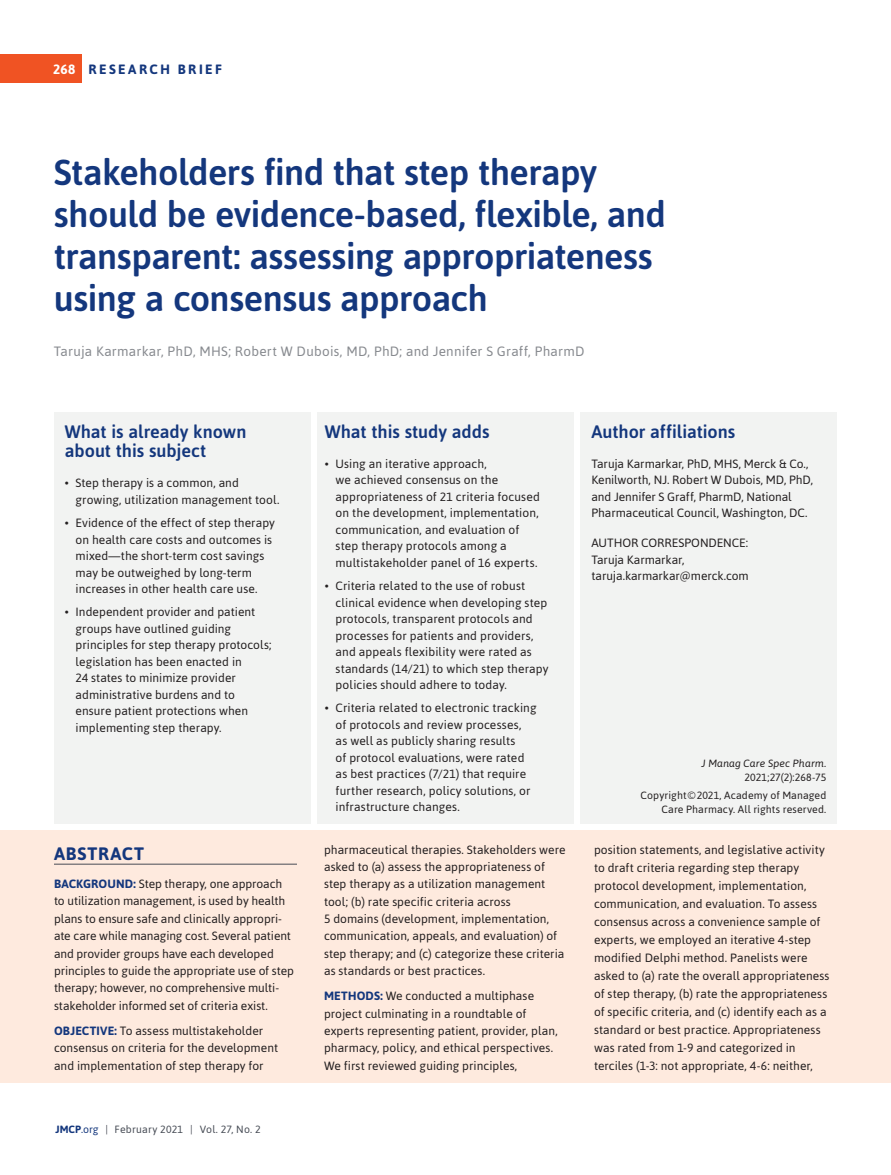
<style>
.page{position:relative;width:891px;height:1175px;background:#fff}
.page>*{position:absolute;margin:0;border:0;box-sizing:border-box;transform-origin:0 0}
.t1{font:500 36px/42px "Asap";letter-spacing:-.015em;color:#14377d}
.t2{font:500 18px/19.5px "Asap";color:#14377d}
.t3{font:700 18px "Asap";letter-spacing:.05em;color:#14377d}
.t4{font:13.5px "Asap";letter-spacing:.02em;color:#878a8f}
.t5{font:700 13.5px "Asap";letter-spacing:.18em;color:#14377d}
.t6{font:12px/16.5px "Asap";letter-spacing:.005em;color:#231f20}
.t7{font:10.5px/18.9px "Asap";letter-spacing:.01em;color:#231f20;text-align:right}
.t8{font:10.5px "Asap";letter-spacing:.02em;color:#474c55}
.t9{font:italic 10.5px "Asap";letter-spacing:.01em;color:#231f20}
.s1{color:#fff}
.s2{font-weight:700;color:#14377d}
.s3{color:#14377d}
</style>
<div class="page">
<div style="left:0;top:54px;width:82px;height:29px;background:#f05323"></div>
<div style="left:0;top:830px;width:891px;height:253px;background:#feeade"></div>
<hr style="left:54px;top:863px;width:243px;height:1px;background:#474c55">
<div style="left:54px;top:412px;width:256px;height:411px;background:#f2f3f2"></div>
<div style="left:317px;top:412px;width:257px;height:411px;background:#f2f3f2"></div>
<div style="left:581px;top:412px;width:256px;height:411px;background:#f2f3f2"></div>
<hr style="left:890px;top:751px;width:1px;height:389px;background:#fff">
<p class="t5" style="left:53px;top:60px;width:170px"><span class="s1">268</span> RESEARCH BRIEF</p>
<h1 class="t1" style="left:54px;top:150px;width:613px">Stakeholders find that step therapy should be evidence-based, flexible, and transparent: assessing appropriateness using a consensus approach</h1>
<p class="t4" style="left:54px;top:343px;width:532px">Taruja Karmarkar, PhD, MHS; Robert W Dubois, MD, PhD; and Jennifer S Graff, PharmD</p>
<h2 class="t2" style="left:65px;top:421px;width:183px">What is already known about this subject</h2>
<p class="t6" style="left:76px;top:474px;width:205px;text-indent:-11px">• Step therapy is a common, and growing, utilization management tool.</p>
<p class="t6" style="left:76px;top:514px;width:201px;text-indent:-11px">• Evidence of the effect of step therapy on health care costs and outcomes is mixed—the short-term cost savings may be outweighed by long-term increases in other health care use.</p>
<p class="t6" style="left:76px;top:603px;width:198px;text-indent:-11px">• Independent provider and patient groups have outlined guiding principles for step therapy protocols; legislation has been enacted in<br>24 states to minimize provider administrative burdens and to ensure patient protections when implementing step therapy.</p>
<h2 class="t3" style="left:54px;top:841px;width:91px">ABSTRACT</h2>
<p class="t6" style="left:54px;top:874px;width:242px;line-height:17.4px"><span class="s2">BACKGROUND:</span> Step therapy, one approach to utilization management, is used by health plans to ensure safe and clinically appropri&shy;ate care while managing cost. Several patient and provider groups have each developed principles to guide the appropriate use of step therapy; however, no comprehensive multi&shy;stakeholder informed set of criteria exist.</p>
<p class="t6" style="left:54px;top:1021px;width:226px;line-height:17.4px"><span class="s2">OBJECTIVE:</span> To assess multistakeholder consensus on criteria for the development and implementation of step therapy for</p>
<p class="t8" style="left:56px;top:1122px;width:207px"><span class="s2">JMCP</span><span class="s3">.org</span> | February 2021 | Vol. 27, No. 2</p>
<h2 class="t2" style="left:325px;top:421px;width:166px">What this study adds</h2>
<p class="t6" style="left:336px;top:455px;width:206px;text-indent:-11px">• Using an iterative approach,<br>we achieved consensus on the appropriateness of 21 criteria focused on the development, implementation, communication, and evaluation of step therapy protocols among a multistakeholder panel of 16 experts.</p>
<p class="t6" style="left:336px;top:577px;width:215px;text-indent:-11px">• Criteria related to the use of robust clinical evidence when developing step protocols, transparent protocols and processes for patients and providers, and appeals flexibility were rated as standards (14/21) to which step therapy policies should adhere to today.</p>
<p class="t6" style="left:336px;top:699px;width:202px;text-indent:-11px">• Criteria related to electronic tracking of protocols and review processes,<br>as well as publicly sharing results<br>of protocol evaluations, were rated as best practices (7/21) that require further research, policy solutions, or infrastructure changes.</p>
<p class="t6" style="left:324px;top:840px;width:243px;line-height:17.4px">pharmaceutical therapies. Stakeholders were asked to (a) assess the appropriateness of step therapy as a utilization management tool; (b) rate specific criteria across<br>5 domains (development, implementation, communication, appeals, and evaluation) of step therapy; and (c) categorize these criteria as standards or best practices.</p>
<p class="t6" style="left:324px;top:986px;width:235px;line-height:17.4px"><span class="s2">METHODS:</span> We conducted a multiphase project culminating in a roundtable of experts representing patient, provider, plan, pharmacy, policy, and ethical perspectives.<br>We first reviewed guiding principles,</p>
<h2 class="t2" style="left:591px;top:421px;width:145px">Author affiliations</h2>
<p class="t6" style="left:591px;top:455px;width:223px">Taruja Karmarkar, PhD, MHS, Merck &amp; Co., Kenilworth, NJ. Robert W Dubois, MD, PhD, and Jennifer S Graff, PharmD, National Pharmaceutical Council, Washington, DC.</p>
<p class="t6" style="left:591px;top:534px;width:159px">AUTHOR CORRESPONDENCE:<br>Taruja Karmarkar, taruja.karmarkar@merck.com</p>
<p class="t9" style="left:702px;top:756px;width:126px">J Manag Care Spec Pharm.</p>
<p class="t7" style="left:641px;top:767px;width:187px">2021;27(2):268-75<br>Copyright©2021, Academy of Managed</p>
<p class="t7" style="left:662px;top:799px;width:166px">Care Pharmacy. All rights reserved.</p>
<p class="t6" style="left:594px;top:840px;width:237px;line-height:18px">position statements, and legislative activity to draft criteria regarding step therapy protocol development, implementation, communication, and evaluation. To assess consensus across a convenience sample of experts, we employed an iterative 4-step modified Delphi method. Panelists were asked to (a) rate the overall appropriateness of step therapy, (b) rate the appropriateness of specific criteria, and (c) identify each as a standard or best practice. Appropriateness was rated from 1-9 and categorized in terciles (1-3: not appropriate, 4-6: neither,</p>
</div>
